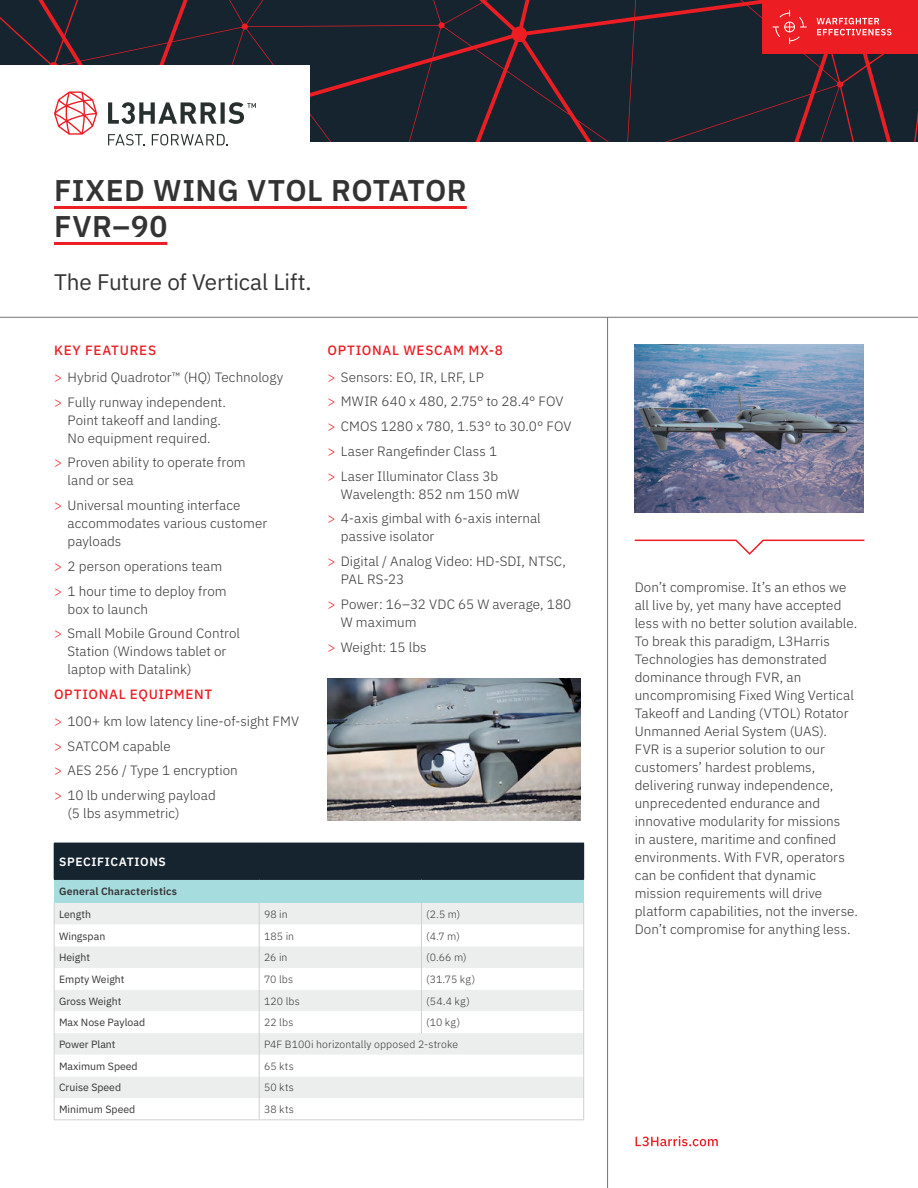
<style>
.page{position:relative;width:918px;height:1188px;background:#fff}
.page>*{position:absolute;margin:0;border:0;box-sizing:border-box;transform-origin:0 0}
.t1{font:600 30px/36px "IBM Plex Sans";letter-spacing:.015em;color:#333334}
.t2{font:22.5px "IBM Plex Sans";letter-spacing:-.01em;color:#333334}
.t3{font:300 13.5px/18px "IBM Plex Sans";letter-spacing:.005em;color:#333334}
.t4{font:600 12px "IBM Plex Sans";letter-spacing:.055em;color:#fff}
.t5{font:300 10.5px "IBM Plex Sans";letter-spacing:.015em;color:#333334}
.t6{font:10.5px "IBM Plex Sans";color:#333334}
.t7{font:600 10.5px "IBM Plex Sans";letter-spacing:.015em;color:#333334}
.s1{font-weight:500;color:#ed1d24}
.s2{color:#ed1d24}
</style>
<div class="page">
<hr style="left:54px;top:206px;width:413px;height:3px;background:#ed1d24">
<hr style="left:54px;top:242px;width:113px;height:3px;background:#ed1d24">
<svg style="left:636px;top:1136px;width:82px;height:10px"></svg>
<div style="left:54px;top:843px;width:530px;height:36px;background:#162430"></div>
<div style="left:54px;top:879px;width:530px;height:24px;background:#a7dcdf"></div>
<div style="left:55px;top:903px;width:528px;height:22px;background:#eceded"></div>
<svg style="left:55px;top:925px;width:528px;height:195px"></svg>
<svg style="left:54px;top:903px;width:1px;height:217px"></svg>
<svg style="left:421px;top:903px;width:1px;height:130px"></svg>
<hr style="left:54px;top:879px;width:205px;height:1px;background:#162430">
<hr style="left:259px;top:879px;width:162px;height:1px;background:#162430">
<hr style="left:421px;top:879px;width:163px;height:1px;background:#162430">
<svg style="left:259px;top:903px;width:1px;height:217px"></svg>
<svg style="left:583px;top:903px;width:1px;height:217px"></svg>
<hr style="left:54px;top:1120px;width:205px;height:1px;background:#cfcfcf">
<hr style="left:259px;top:1120px;width:162px;height:1px;background:#cfcfcf">
<hr style="left:421px;top:1120px;width:163px;height:1px;background:#cfcfcf">
<img style="left:328px;top:678px;width:253px;height:143px">
<img style="left:635px;top:344px;width:229px;height:169px">
<svg style="left:634px;top:539px;width:231px;height:16px"></svg>
<hr style="left:607px;top:317px;width:1px;height:871px;background:#737474">
<hr style="left:0;top:317px;width:918px;height:1px;background:#737474">
<svg style="left:0;top:0;width:918px;height:142px;background:#22232f"></svg>
<div style="left:763px;top:0;width:155px;height:54px;background:#ed1d24"></div>
<svg style="left:773px;top:10px;width:34px;height:34px"></svg>
<svg style="left:817px;top:18px;width:75px;height:17px"></svg>
<div style="left:0;top:65px;width:310px;height:89px;background:#fff"></div>
<svg style="left:54px;top:91px;width:43px;height:44px"></svg>
<svg style="left:108px;top:134px;width:37px;height:11px"></svg>
<svg style="left:152px;top:134px;width:76px;height:11px"></svg>
<svg style="left:108px;top:102px;width:148px;height:22px"></svg>
<h1 class="t1" style="left:54px;top:170px;width:414px">FIXED WING VTOL ROTATOR<br>FVR–90</h1>
<h2 class="t2" style="left:54px;top:265px;width:259px">The Future of Vertical Lift.</h2>
<p class="t3" style="left:54px;top:335px;width:231px;line-height:27px"><span class="s1">KEY FEATURES<br></span><span class="s2">&gt;</span> Hybrid Quadrotor™ (HQ) Technology</p>
<p class="t3" style="left:68px;top:392px;width:160px;text-indent:-14px"><span class="s2">&gt;</span> Fully runway independent.<br>Point takeoff and landing.<br>No equipment required.</p>
<p class="t3" style="left:68px;top:452px;width:180px;text-indent:-14px"><span class="s2">&gt;</span> Proven ability to operate from land or sea</p>
<p class="t3" style="left:68px;top:495px;width:201px;text-indent:-14px"><span class="s2">&gt;</span> Universal mounting interface accommodates various customer payloads</p>
<p class="t3" style="left:54px;top:552px;width:174px;line-height:24.8px"><span class="s2">&gt;</span> 2 person operations team <span class="s2">&gt;</span> 1 hour time to deploy from</p>
<p class="t3" style="left:54px;top:595px;width:188px;line-height:24.8px;text-indent:14px">box to launch<br><span class="s2">&gt;</span> Small Mobile Ground Control</p>
<p class="t3" style="left:68px;top:641px;width:160px">Station (Windows tablet or laptop with Datalink)</p>
<p class="t3" style="left:54px;top:680px;width:247px;line-height:27px"><span class="s1">OPTIONAL EQUIPMENT<br></span><span class="s2">&gt;</span> 100+ km low latency line-of-sight FMV</p>
<p class="t3" style="left:54px;top:732px;width:185px;line-height:24.8px"><span class="s2">&gt;</span> SATCOM capable<br><span class="s2">&gt;</span> AES 256 / Type 1 encryption <span class="s2">&gt;</span> 10 lb underwing payload</p>
<p class="t3" style="left:68px;top:803px;width:114px">(5 lbs asymmetric)</p>
<p class="t3" style="left:327px;top:335px;width:177px;line-height:27px"><span class="s1">OPTIONAL WESCAM MX-8 </span><span class="s2">&gt;</span> Sensors: EO, IR, LRF, LP</p>
<p class="t3" style="left:327px;top:388px;width:246px;line-height:24.8px"><span class="s2">&gt;</span> MWIR 640 x 480, 2.75° to 28.4° FOV <span class="s2">&gt;</span> CMOS 1280 x 780, 1.53° to 30.0° FOV <span class="s2">&gt;</span> Laser Rangefinder Class 1<br><span class="s2">&gt;</span> Laser Illuminator Class 3b</p>
<p class="t3" style="left:327px;top:480px;width:215px;line-height:24.8px;text-align:center">Wavelength: 852 nm 150 mW<br><span class="s2">&gt;</span> 4-axis gimbal with 6-axis internal</p>
<p class="t3" style="left:327px;top:523px;width:240px;line-height:24.8px;text-indent:14px">passive isolator<br><span class="s2">&gt;</span> Digital / Analog Video: HD-SDI, NTSC,</p>
<p class="t3" style="left:327px;top:566px;width:246px;line-height:24.8px;text-indent:14px">PAL RS-23<br><span class="s2">&gt;</span> Power: 16–32 VDC 65 W average, 180</p>
<p class="t3" style="left:327px;top:609px;width:101px;line-height:24.8px;text-align:center">W maximum<br><span class="s2">&gt;</span> Weight: 15 lbs</p>
<p class="t4" style="left:59px;top:852px;width:108px">SPECIFICATIONS</p>
<p class="t7" style="left:59px;top:883px;width:119px">General Characteristics</p>
<p class="t6" style="left:59px;top:906px;width:34px">Length</p>
<p class="t5" style="left:264px;top:906px;width:25px">98 in</p>
<p class="t5" style="left:426px;top:906px;width:36px">(2.5 m)</p>
<p class="t6" style="left:59px;top:928px;width:48px">Wingspan</p>
<p class="t5" style="left:264px;top:928px;width:32px">185 in</p>
<p class="t5" style="left:426px;top:928px;width:35px">(4.7 m)</p>
<p class="t6" style="left:59px;top:950px;width:33px">Height</p>
<p class="t5" style="left:264px;top:950px;width:25px">26 in</p>
<p class="t5" style="left:426px;top:950px;width:42px">(0.66 m)</p>
<p class="t6" style="left:59px;top:971px;width:67px">Empty Weight</p>
<p class="t5" style="left:264px;top:971px;width:31px">70 lbs</p>
<p class="t5" style="left:426px;top:971px;width:50px">(31.75 kg)</p>
<p class="t6" style="left:59px;top:993px;width:64px">Gross Weight</p>
<p class="t5" style="left:264px;top:993px;width:37px">120 lbs</p>
<p class="t5" style="left:426px;top:993px;width:45px">(54.4 kg)</p>
<p class="t6" style="left:59px;top:1015px;width:88px">Max Nose Payload</p>
<p class="t5" style="left:264px;top:1015px;width:31px">22 lbs</p>
<p class="t5" style="left:426px;top:1015px;width:35px">(10 kg)</p>
<p class="t6" style="left:59px;top:1036px;width:58px">Power Plant</p>
<p class="t5" style="left:264px;top:1036px;width:196px">P4F B100i horizontally opposed 2-stroke</p>
<p class="t6" style="left:59px;top:1058px;width:80px">Maximum Speed</p>
<p class="t5" style="left:264px;top:1058px;width:31px">65 kts</p>
<p class="t6" style="left:59px;top:1080px;width:64px">Cruise Speed</p>
<p class="t5" style="left:264px;top:1080px;width:31px">50 kts</p>
<p class="t6" style="left:59px;top:1101px;width:78px">Minimum Speed</p>
<p class="t5" style="left:264px;top:1101px;width:31px">38 kts</p>
<p class="t3" style="left:635px;top:577px;width:225px">Don’t compromise. It’s an ethos we all live by, yet many have accepted less with no better solution available.<br>To break this paradigm, L3Harris Technologies has demonstrated dominance through FVR, an uncompromising Fixed Wing Vertical Takeoff and Landing (VTOL) Rotator Unmanned Aerial System (UAS).<br>FVR is a superior solution to our customers’ hardest problems, delivering runway independence, unprecedented endurance and innovative modularity for missions<br>in austere, maritime and confined environments. With FVR, operators can be confident that dynamic mission requirements will drive platform capabilities, not the inverse.<br>Don’t compromise for anything less.</p>
</div>
